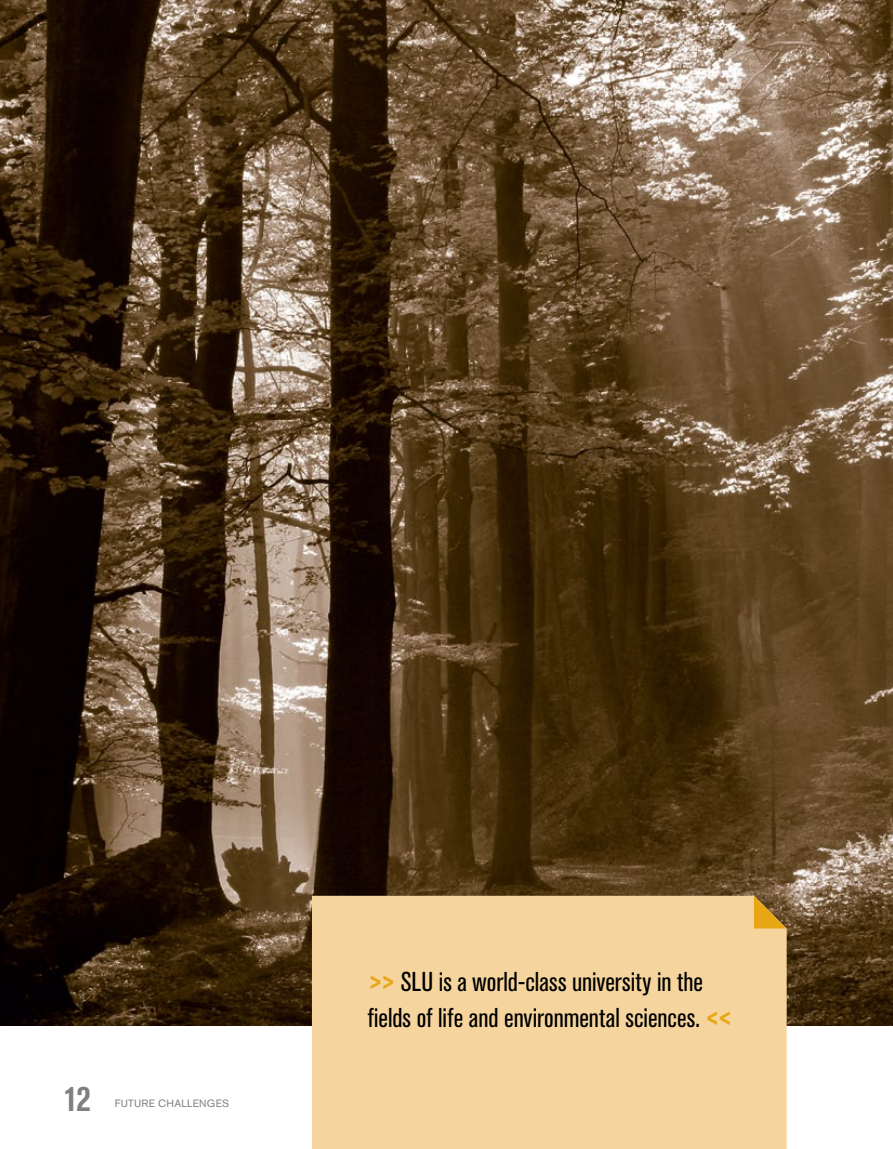
<style>
.page{position:relative;width:893px;height:1149px;background:#fff}
.page>*{position:absolute;margin:0;border:0;box-sizing:border-box;transform-origin:0 0}
.t1{font:700 condensed 36px "Akzidenz Grotesk BQ";color:#807f83}
.t2{font:condensed 27px/36px "Akzidenz Grotesk BQ";color:#000}
.t3{font:10.5px "Akzidenz Grotesk BQ";letter-spacing:.185em;color:#807f83}
.s1{font-family:"Akzidenz Grotesk BQ Bd Cnd Alt";font-stretch:normal;color:#e7a614}
</style>
<div class="page">
<img style="left:0;top:0;width:893px;height:1025px">
<div style="left:312px;top:895px;width:475px;height:253px;background:#f5d59d"></div>
<svg style="left:754px;top:895px;width:33px;height:33px"></svg>
<h1 class="t1" style="left:64px;top:1077px;width:29px">12</h1>
<p class="t3" style="left:115px;top:1096px;width:67px">FUTURE CHALLE</p>
<p class="t3" style="left:199px;top:1096px;width:16px">NGES</p>
<p class="t2" style="left:368px;top:963px;width:367px"><span class="s1">&gt;&gt;</span> SLU is a world-class university in the fields of life and environmental sciences. <span class="s1">&lt;&lt;</span></p>
</div>
